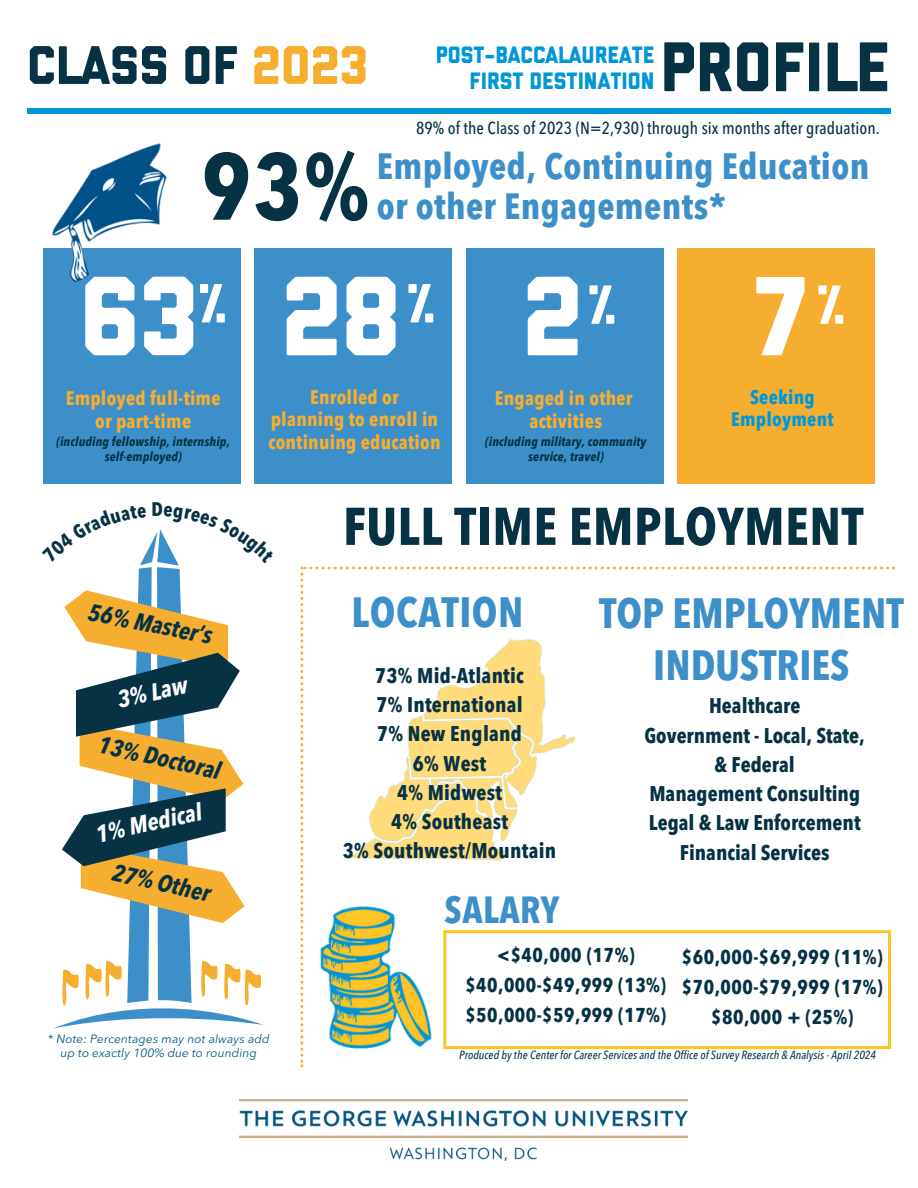
<style>
.page{position:relative;width:918px;height:1188px;background:#fff}
.page>*{position:absolute;margin:0;border:0;box-sizing:border-box;transform-origin:0 0}
.t1{font:112.5px "GW Liberated";color:#fff}
.t2{font:700 condensed 93.75px "Avenir Next LT Pro";color:#063244}
.t3{font:69.9px "GW Liberated";color:#063244}
.t4{font:55.5px "GW Liberated";color:#fff}
.t5{font:54.15px "GW Liberated";letter-spacing:.005em;color:#063244}
.t6{font:700 condensed 52.5px "Avenir Next LT Pro";letter-spacing:.01em;color:#063244}
.t7{font:700 condensed 42px/51.8px "Avenir Next LT Pro";color:#3c8fc9;text-align:center}
.t8{font:700 condensed 37.5px "Avenir Next LT Pro";letter-spacing:.01em;color:#3c8fc9}
.t9{font:700 condensed 36.3px/40.5px "Avenir Next LT Pro";letter-spacing:.01em;color:#3c8fc9}
.t10{font:italic 700 condensed 24px "Avenir Next LT Pro";color:#063244}
.t11{font:italic 700 condensed 24px "Avenir Next LT Pro";color:#fff}
.t12{font:23.7px/25.8px "GW Liberated";color:#0097d7;text-align:right}
.t13{font:700 condensed 21.15px/29.2px "Avenir Next LT Pro";color:#063244;text-align:center}
.t14{font:700 condensed 19.95px/30.3px "Avenir Next LT Pro";letter-spacing:.025em;color:#063244;text-align:center}
.t15{font:700 condensed 19.5px/23.4px "Avenir Next LT Pro";letter-spacing:.01em;color:#f6ae31;text-align:center}
.t16{font:700 condensed 19.5px/22.5px "Avenir Next LT Pro";letter-spacing:.01em;color:#0097d7;text-align:center}
.t17{font:700 condensed 19.5px "Avenir Next LT Pro";color:#063244}
.t18{font:500 condensed 17.25px "Avenir Next LT Pro";letter-spacing:.005em;color:#063244}
.t19{font:italic 700 condensed 12.75px/14.9px "Avenir Next LT Pro";letter-spacing:.01em;color:#063244;text-align:center}
.t20{font:italic 12px/14px "Avenir Next LT Pro";letter-spacing:.01em;color:#005481;text-align:center}
.t21{font:italic 500 condensed 11.7px "Avenir Next LT Pro";letter-spacing:.005em;color:#063244}
.s1{color:#f6ae31}
.s2{font-size:112.5px}
</style>
<div class="page">
<div style="left:27px;top:108px;width:864px;height:5px;background:#0096d6"></div>
<div style="left:43px;top:248px;width:197px;height:235px;background:#3c8fc9"></div>
<div style="left:255px;top:248px;width:197px;height:235px;background:#3c8fc9"></div>
<div style="left:466px;top:248px;width:197px;height:235px;background:#3c8fc9"></div>
<div style="left:678px;top:248px;width:197px;height:235px;background:#f6ae31"></div>
<img style="left:52px;top:143px;width:115px;height:140px">
<img style="left:240px;top:1099px;width:448px;height:62px">
<svg style="left:300px;top:567px;width:595px;height:500px"></svg>
<svg style="left:54px;top:529px;width:210px;height:499px"></svg>
<h5 class="t5" style="left:27px;top:43px;width:342px">CLASS OF <span class="s1">2023</span></h5>
<p class="t12" style="left:436px;top:44px;width:220px">POST-BACCALAUREATE<br>FIRST DESTINATION</p>
<p class="t3" style="left:660px;top:39px;width:231px">PROFILE</p>
<p class="t18" style="left:416px;top:121px;width:465px">89% of the Class of 2023 (N=2,930) through six months after graduation.</p>
<p class="t2" style="left:202px;top:149px;width:169px">93%</p>
<h3 class="t9" style="left:377px;top:149px;width:494px">Employed, Continuing Education or other Engagements*</h3>
<h1 class="t1" style="left:80px;top:271px;width:353px">63 28<sup>%</sup></h1>
<h3 class="t4" style="left:523px;top:282px;width:90px">%<span class="s2">2</span></h3>
<p class="t15" style="left:66px;top:388px;width:156px">Employed full-time or part-time</p>
<p class="t19" style="left:56px;top:436px;width:175px">(including fellowship, internship, self-employed)</p>
<h3 class="t4" style="left:194px;top:281px;width:29px">%</h3>
<p class="t15" style="left:268px;top:387px;width:174px;line-height:22.5px">Enrolled or<br>planning to enroll in continuing education</p>
<p class="t15" style="left:495px;top:388px;width:139px">Engaged in other activities</p>
<p class="t19" style="left:485px;top:436px;width:163px">(including military, community service, travel)</p>
<p class="t1" style="left:755px;top:271px;width:53px">7</p>
<h3 class="t16" style="left:731px;top:387px;width:104px">Seeking<br>Employment</h3>
<p class="t4" style="left:813px;top:282px;width:29px">%</p>
<p class="t17" style="left:151px;top:502px;width:13px">D</p>
<p class="t10" style="left:90px;top:602px;width:128px;rotate:11deg">56% Master’s</p>
<p class="t11" style="left:116px;top:690px;width:73px;rotate:-12deg">3% Law</p>
<p class="t10" style="left:101px;top:734px;width:126px;rotate:13deg">13% Doctoral</p>
<p class="t11" style="left:94px;top:825px;width:110px;rotate:-12deg">1% Medical</p>
<p class="t10" style="left:115px;top:862px;width:102px;rotate:13deg">27% Other</p>
<p class="t20" style="left:48px;top:1033px;width:223px">* Note: Percentages may not always add up to exactly 100% due to rounding</p>
<h3 class="t6" style="left:343px;top:505px;width:522px">FULL TIME EMPLOYMENT</h3>
<p class="t7" style="left:352px;top:590px;width:173px">LOCATION</p>
<p class="t13" style="left:375px;top:663px;width:150px">73% Mid-Atlantic</p>
<p class="t13" style="left:376px;top:692px;width:148px">7% International</p>
<p class="t13" style="left:377px;top:721px;width:147px">7% New England</p>
<p class="t13" style="left:413px;top:751px;width:75px">6% West</p>
<p class="t13" style="left:397px;top:780px;width:107px">4% Midwest</p>
<h6 class="t13" style="left:391px;top:809px;width:119px">4% Southeast</h6>
<p class="t13" style="left:343px;top:838px;width:215px">3% Southwest/Mountain</p>
<p class="t8" style="left:445px;top:895px;width:116px">SALARY</p>
<h3 class="t7" style="left:599px;top:591px;width:306px">TOP EMPLOYMENT<br>INDUSTRIES</h3>
<p class="t13" style="left:709px;top:693px;width:93px">Healthcare</p>
<p class="t13" style="left:645px;top:723px;width:222px">Government - Local, State, &amp; Federal</p>
<h5 class="t13" style="left:649px;top:781px;width:213px">Management Consulting<br>Legal &amp; Law Enforcement<br>Financial Services</h5>
<p class="t14" style="left:465px;top:941px;width:202px">&lt;$40,000 (17%) $40,000-$49,999 (13%) $50,000-$59,999 (17%)</p>
<p class="t14" style="left:682px;top:944px;width:203px;line-height:29.8px">$60,000-$69,999 (11%) $70,000-$79,999 (17%) $80,000 + (25%)</p>
<p class="t21" style="left:459px;top:1051px;width:418px">Produced by the Center for Career Services and the Office of Survey Research &amp; Analysis - April 2024</p>
</div>
